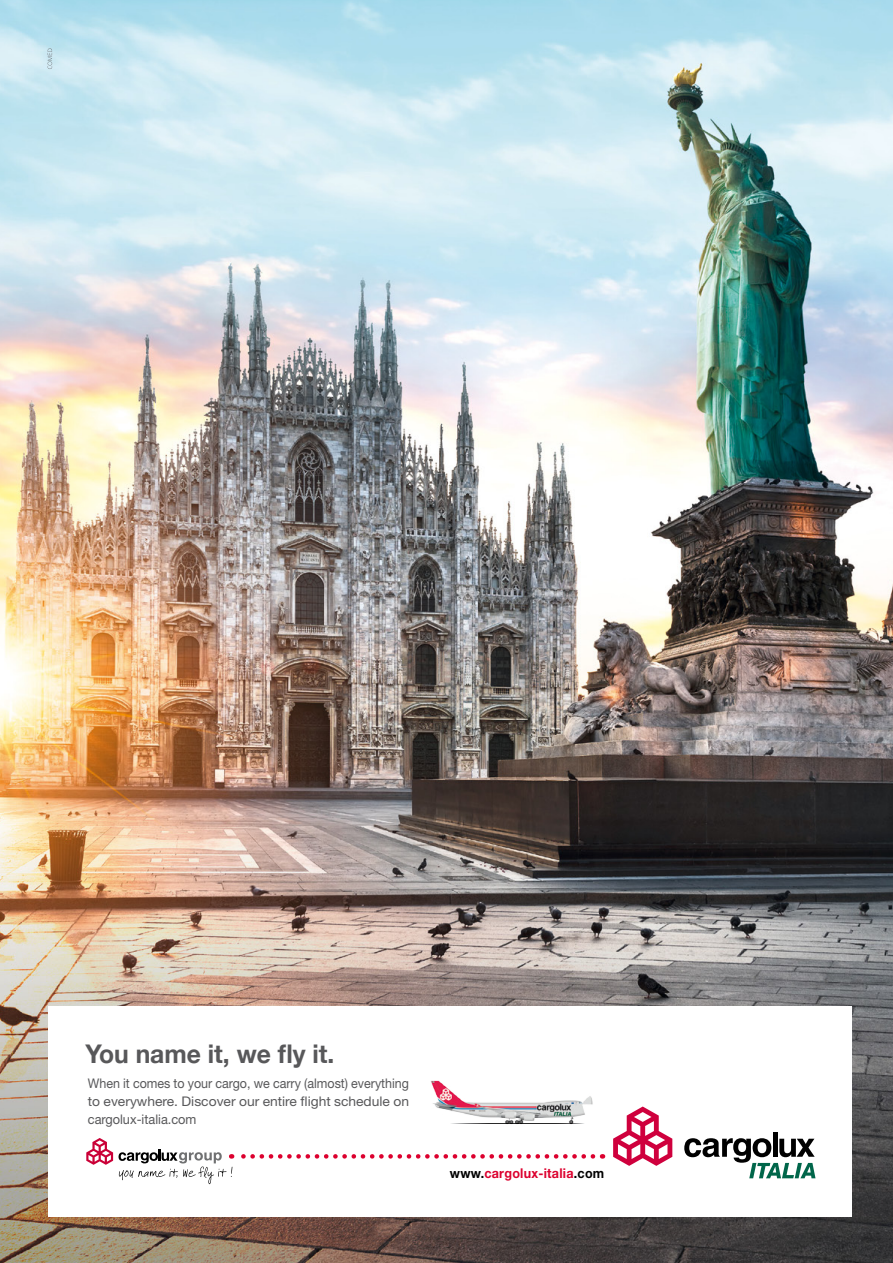
<style>
.page{position:relative;width:893px;height:1263px;background:#fff}
.page>*{position:absolute;margin:0;border:0;box-sizing:border-box;transform-origin:0 0}
.t1{font:700 25.65px "Helvetica Neue";color:#58585a;scale:.96 1}
.t2{font:700 13.5px "Helvetica Neue LT Std";letter-spacing:.02em;color:#dc002e;scale:.93 1}
.t3{font:13.35px/17.7px "Helvetica Neue LT Std";color:#58585a;text-align:justify;scale:.94 1}
.s1{color:#000}
</style>
<div class="page">
<img style="left:0;top:0;width:893px;height:1263px">
<svg style="left:48px;top:48px;width:4px;height:21px"></svg>
<div style="left:48px;top:1007px;width:804px;height:210px;background:#fff"></div>
<img style="left:430px;top:1080px;width:163px;height:44px">
<hr style="left:517px;top:1123px;width:78px;height:1px;background:#fff">
<svg style="left:613px;top:1106px;width:59px;height:60px"></svg>
<hr style="left:773px;top:1132px;width:4px;height:25px;background:#000">
<svg style="left:684px;top:1138px;width:131px;height:40px"></svg>
<svg style="left:86px;top:1138px;width:27px;height:27px"></svg>
<svg style="left:119px;top:1150px;width:474px;height:34px"></svg>
<h1 class="t1" style="left:85px;top:1033px;width:261px">You name it, we fly it.</h1>
<p class="t3" style="left:88px;top:1074px;width:343px">When it comes to your cargo, we carry (almost) everything to everywhere. Discover our entire flight schedule on cargolux-italia.com</p>
<p class="t2" style="left:450px;top:1164px;width:167px"><span class="s1">www.</span>cargolux-italia<span class="s1">.com</span></p>
</div>
